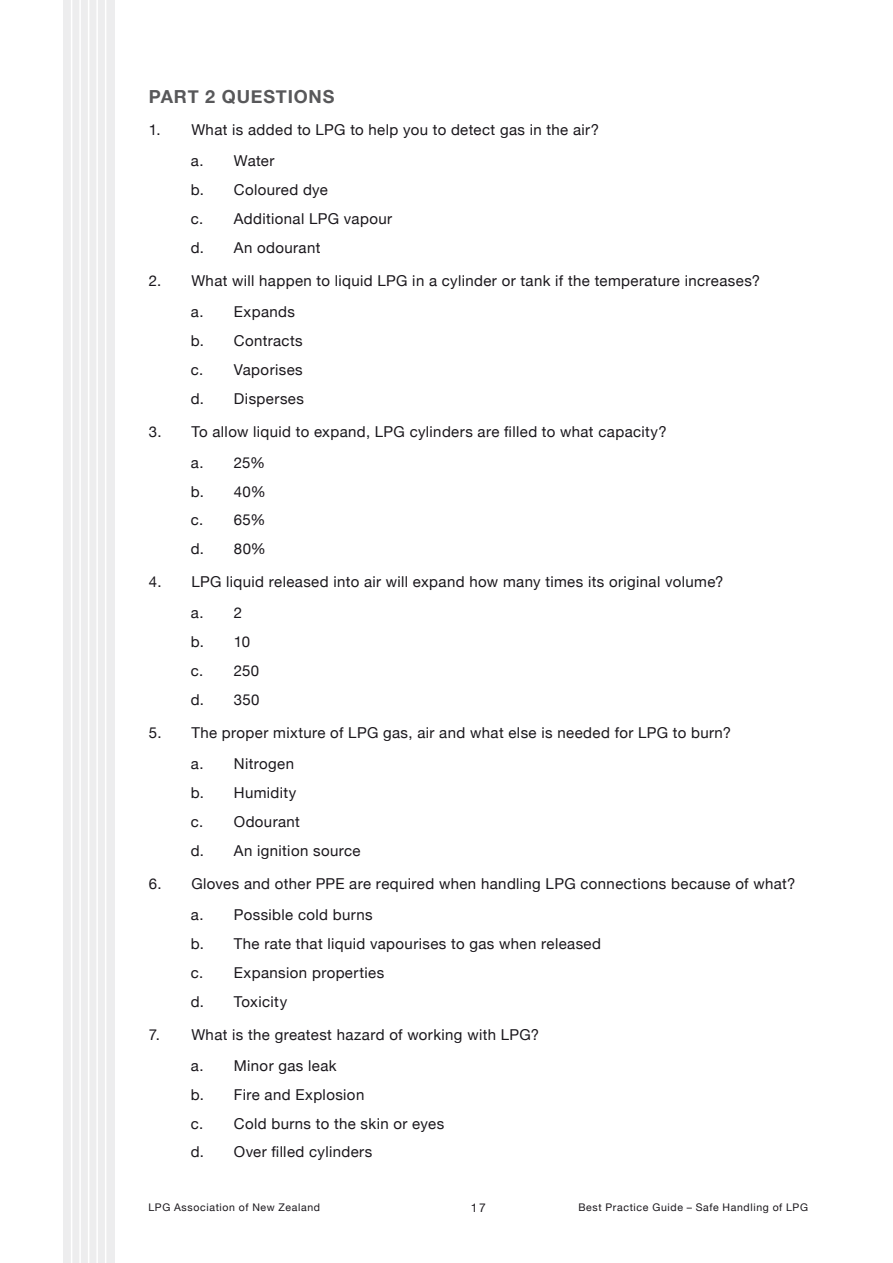
<style>
.page{position:relative;width:893px;height:1263px;background:#fff}
.page>*{position:absolute;margin:0;border:0;box-sizing:border-box;transform-origin:0 0}
.t1{font:700 18px "Helvetica Neue";letter-spacing:.045em;color:#58585a}
.t2{font:15px/28.8px "Helvetica Neue";letter-spacing:.025em;color:#1a171c}
.t3{font:12px "Helvetica Neue";color:#1a171c}
.t4{font:10.5px "Helvetica Neue";letter-spacing:.06em;color:#1a171c}
</style>
<div class="page">
<div style="left:64px;top:0;width:51px;height:1263px;background:#ededee"></div>
<hr style="left:71px;top:0;width:1px;height:1263px;background:#fff">
<hr style="left:79px;top:0;width:2px;height:1263px;background:#fff">
<hr style="left:88px;top:0;width:1px;height:1263px;background:#fff">
<hr style="left:96px;top:0;width:2px;height:1263px;background:#fff">
<hr style="left:105px;top:0;width:1px;height:1263px;background:#fff">
<p class="t1" style="left:149px;top:82px;width:187px">PART 2 QUESTIONS</p>
<p class="t2" style="left:191px;top:115px;width:410px;line-height:31px;text-indent:-42px">1. What is added to LPG to help you to detect gas in the air? a. Water</p>
<p class="t2" style="left:191px;top:176px;width:203px">b. Coloured dye<br>c. Additional LPG vapour d. An odourant</p>
<p class="t2" style="left:191px;top:266px;width:571px;line-height:31px;text-indent:-42px">2. What will happen to liquid LPG in a cylinder or tank if the temperature increases? a. Expands</p>
<p class="t2" style="left:191px;top:327px;width:115px;text-align:justify">b. Contracts c. Vaporises d. Disperses</p>
<p class="t2" style="left:191px;top:417px;width:478px;line-height:31px;text-indent:-42px">3. To allow liquid to expand, LPG cylinders are filled to what capacity? a. 25%</p>
<p class="t2" style="left:191px;top:478px;width:77px;text-align:justify">b. 40% c. 65% d. 80%</p>
<p class="t2" style="left:191px;top:567px;width:534px;line-height:31px;text-indent:-42px">4. LPG liquid released into air will expand how many times its original volume? a. 2</p>
<p class="t2" style="left:191px;top:628px;width:70px">b. 10 c. 250 d. 350</p>
<p class="t2" style="left:191px;top:718px;width:542px;line-height:31px;text-indent:-42px">5. The proper mixture of LPG gas, air and what else is needed for LPG to burn? a. Nitrogen</p>
<p class="t2" style="left:191px;top:779px;width:171px">b. Humidity<br>c. Odourant<br>d. An ignition source</p>
<p class="t2" style="left:191px;top:869px;width:606px;line-height:31px;text-indent:-42px">6. Gloves and other PPE are required when handling LPG connections because of what? a. Possible cold burns</p>
<p class="t2" style="left:191px;top:930px;width:412px">b. The rate that liquid vapourises to gas when released c. Expansion properties<br>d. Toxicity</p>
<p class="t2" style="left:191px;top:1020px;width:350px;line-height:31px;text-indent:-42px">7. What is the greatest hazard of working with LPG? a. Minor gas leak</p>
<p class="t2" style="left:191px;top:1081px;width:255px">b. Fire and Explosion<br>c. Cold burns to the skin or eyes d. Over filled cylinders</p>
<p class="t4" style="left:148px;top:1200px;width:173px">LPG Association of New Zealand</p>
<p class="t3" style="left:471px;top:1199px;width:17px">17</p>
<p class="t4" style="left:578px;top:1200px;width:231px">Best Practice Guide – Safe Handling of LPG</p>
</div>
